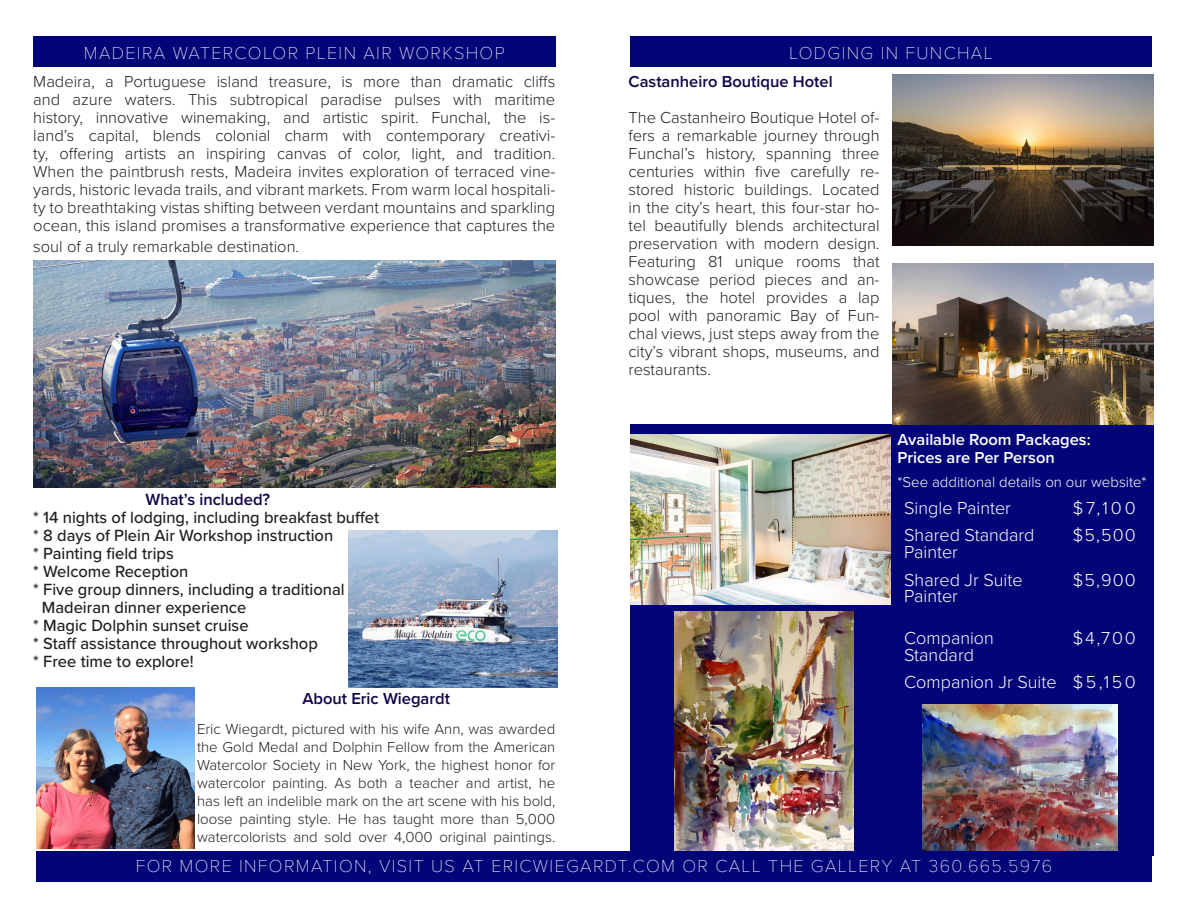
<style>
.page{position:relative;width:1188px;height:918px;background:#fff}
.page>*{position:absolute;margin:0;border:0;box-sizing:border-box;transform-origin:0 0}
.t1{font:100 18px "Proxima Nova T";letter-spacing:.075em;color:#fff}
.t2{font:300 18px "Proxima Nova";color:#fff}
.t3{font:500 16.8px "Proxima Nova";color:#231f20}
.t4{font:600 16.8px "Proxima Nova";color:#130348}
.t5{font:300 16.5px/18px "Proxima Nova";color:#231f20;text-align:justify}
.t6{font:600 16.5px "Proxima Nova";color:#130348}
.t7{font:600 16.5px "Proxima Nova";color:#fff}
.t8{font:300 15px/18px "Proxima Nova";color:#231f20;text-align:justify}
.t9{font:300 15px "Proxima Nova";color:#fff}
</style>
<div class="page">
<div style="left:630px;top:424px;width:524px;height:431px;background:#030478"></div>
<div style="left:36px;top:851px;width:1116px;height:31px;background:#030478"></div>
<div style="left:630px;top:36px;width:522px;height:31px;background:#030478"></div>
<img style="left:630px;top:435px;width:261px;height:169px">
<img style="left:922px;top:704px;width:196px;height:147px">
<img style="left:33px;top:261px;width:523px;height:227px">
<img style="left:36px;top:687px;width:159px;height:161px">
<img style="left:892px;top:74px;width:262px;height:172px">
<div style="left:33px;top:36px;width:522px;height:31px;background:#030478"></div>
<img style="left:892px;top:264px;width:262px;height:160px">
<img style="left:674px;top:612px;width:180px;height:239px">
<img style="left:349px;top:531px;width:209px;height:157px">
<p class="t1" style="left:84px;top:39px;width:422px">MADEIRA WATERCOLOR PLEIN AIR WORKSHOP</p>
<p class="t5" style="left:33px;top:72px;width:524px">Madeira, a Portuguese island treasure, is more than dramatic cliffs and azure waters. This subtropical paradise pulses with maritime history, innovative winemaking, and artistic spirit. Funchal, the is&shy;land’s capital, blends colonial charm with contemporary creativi&shy;ty, offering artists an inspiring canvas of color, light, and tradition.<br>When the paintbrush rests, Madeira invites exploration of terraced vine&shy;yards, historic levada trails, and vibrant markets. From warm local hospitali&shy;ty to breathtaking vistas shifting between verdant mountains and sparkling ocean, this island promises a transformative experience that captures the</p>
<p class="t5" style="left:33px;top:237px;width:267px">soul of a truly remarkable destination.</p>
<p class="t4" style="left:145px;top:487px;width:126px">What’s included?</p>
<p class="t3" style="left:33px;top:505px;width:347px">* 14 nights of lodging, including breakfast buffet</p>
<p class="t3" style="left:33px;top:523px;width:301px">* 8 days of Plein Air Workshop instruction</p>
<p class="t3" style="left:33px;top:541px;width:142px">* Painting field trips</p>
<p class="t3" style="left:33px;top:559px;width:157px">* Welcome Reception</p>
<p class="t3" style="left:33px;top:577px;width:313px">* Five group dinners, including a traditional</p>
<p class="t3" style="left:42px;top:595px;width:206px">Madeiran dinner experience</p>
<p class="t3" style="left:33px;top:613px;width:217px">* Magic Dolphin sunset cruise</p>
<p class="t3" style="left:33px;top:631px;width:286px">* Staff assistance throughout workshop</p>
<p class="t3" style="left:33px;top:649px;width:162px">* Free time to explore!</p>
<p class="t6" style="left:302px;top:686px;width:149px">About Eric Wiegardt</p>
<p class="t8" style="left:197px;top:719px;width:360px">Eric Wiegardt, pictured with his wife Ann, was awarded the Gold Medal and Dolphin Fellow from the American Watercolor Society in New York, the highest honor for watercolor painting. As both a teacher and artist, he has left an indelible mark on the art scene with his bold, loose painting style. He has taught more than 5,000 watercolorists and sold over 4,000 original paintings.</p>
<p class="t1" style="left:789px;top:39px;width:205px">LODGING IN FUNCHAL</p>
<p class="t6" style="left:628px;top:70px;width:206px">Castanheiro Boutique Hotel</p>
<p class="t5" style="left:628px;top:108px;width:253px">The Castanheiro Boutique Hotel of&shy;fers a remarkable journey through Funchal’s history, spanning three centuries within five carefully re&shy;stored historic buildings. Located in the city’s heart, this four-star ho&shy;tel beautifully blends architectural preservation with modern design.<br>Featuring 81 unique rooms that showcase period pieces and an&shy;tiques, the hotel provides a lap pool with panoramic Bay of Fun&shy;chal views, just steps away from the city’s vibrant shops, museums, and restaurants.</p>
<p class="t7" style="left:897px;top:427px;width:195px">Available Room Packages:</p>
<p class="t7" style="left:897px;top:445px;width:159px">Prices are Per Person</p>
<p class="t9" style="left:897px;top:470px;width:251px">*See additional details on our website*</p>
<p class="t2" style="left:904px;top:494px;width:108px">Single Painter</p>
<p class="t2" style="left:1073px;top:494px;width:65px">$7,100</p>
<p class="t2" style="left:904px;top:522px;width:132px">Shared Standard</p>
<p class="t2" style="left:904px;top:538px;width:55px">Painter</p>
<p class="t2" style="left:1073px;top:522px;width:65px">$5,500</p>
<p class="t2" style="left:904px;top:566px;width:120px">Shared Jr Suite</p>
<p class="t2" style="left:904px;top:583px;width:55px">Painter</p>
<p class="t2" style="left:904px;top:625px;width:91px">Companion</p>
<p class="t2" style="left:904px;top:641px;width:71px">Standard</p>
<p class="t2" style="left:1073px;top:566px;width:65px">$5,900</p>
<p class="t2" style="left:1073px;top:625px;width:65px">$4,700</p>
<p class="t2" style="left:904px;top:669px;width:154px">Companion Jr Suite</p>
<p class="t2" style="left:1073px;top:669px;width:65px">$5,150</p>
<p class="t1" style="left:136px;top:852px;width:918px">FOR MORE INFORMATION, VISIT US AT ERICWIEGARDT.COM OR CALL THE GALLERY AT 360.665.5976</p>
</div>
